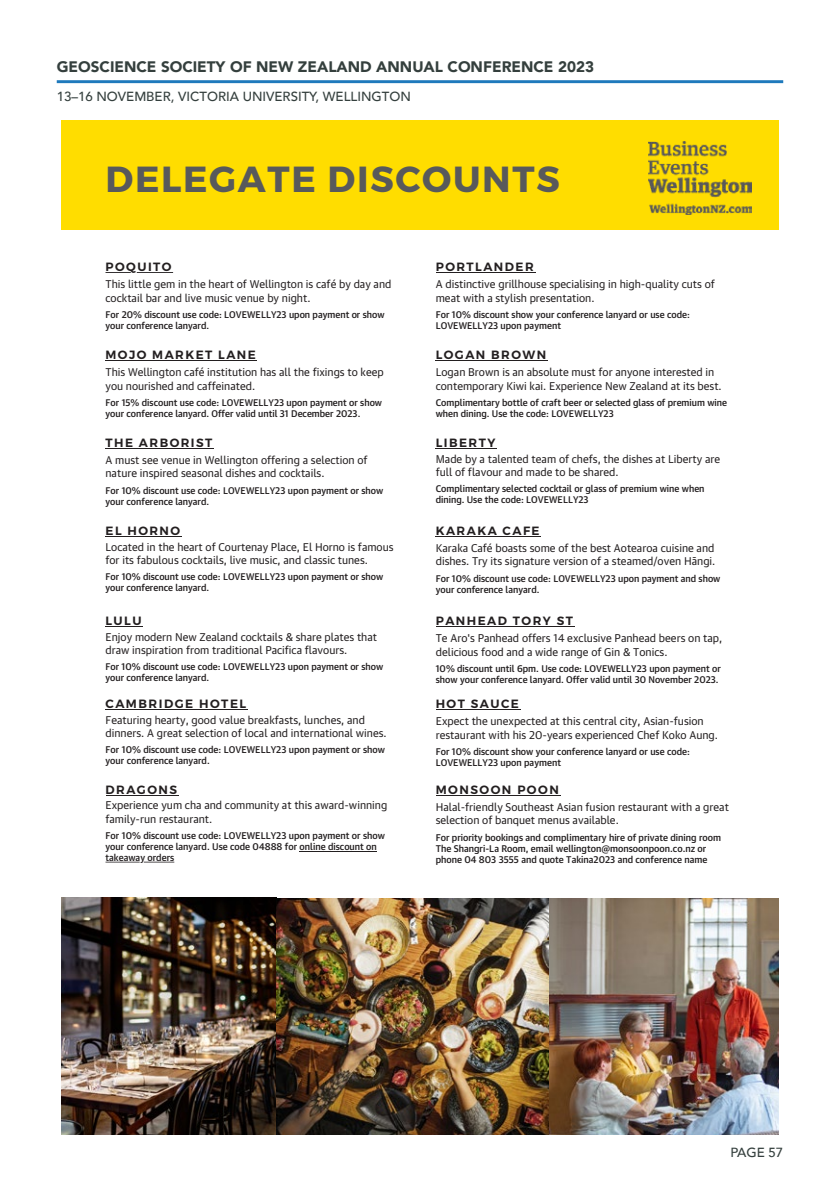
<style>
.page{position:relative;width:840px;height:1191px;background:#fff}
.page>*{position:absolute;margin:0;border:0;box-sizing:border-box;transform-origin:0 0}
.t1{font:700 36.2px "Montserrat";letter-spacing:.045em;color:#58595b}
.t2{font:900 15.2px "Avenir";color:#343f3d}
.t3{font:500 13.2px "Avenir";color:#343f3d}
.t4{font:600 12px "Montserrat";letter-spacing:.125em;color:#231f20}
.t5{font:10.8px/13.6px "Guardian Text Sans";color:#231f20}
.t6{font:500 9.4px/11px "Guardian Text Sans";color:#231f20}
</style>
<div class="page">
<hr style="left:57px;top:80px;width:725px;height:3px;background:#1e79bc">
<div style="left:61px;top:120px;width:717px;height:110px;background:#fd0"></div>
<img style="left:648px;top:141px;width:103px;height:73px">
<img style="left:61px;top:898px;width:717px;height:236px">
<hr style="left:105px;top:448px;width:109px;height:1px;background:#231f20">
<hr style="left:105px;top:536px;width:76px;height:1px;background:#231f20">
<hr style="left:105px;top:626px;width:38px;height:1px;background:#231f20">
<hr style="left:105px;top:709px;width:142px;height:1px;background:#231f20">
<hr style="left:105px;top:794px;width:73px;height:1px;background:#231f20">
<hr style="left:299px;top:850px;width:78px;height:1px;background:#231f20">
<hr style="left:144px;top:861px;width:30px;height:1px;background:#231f20">
<hr style="left:105px;top:861px;width:35px;height:1px;background:#231f20">
<hr style="left:137px;top:272px;width:36px;height:1px;background:#231f20">
<svg style="left:105px;top:272px;width:26px;height:1px"></svg>
<hr style="left:105px;top:360px;width:152px;height:1px;background:#231f20">
<hr style="left:435px;top:272px;width:100px;height:1px;background:#231f20">
<hr style="left:435px;top:794px;width:125px;height:1px;background:#231f20">
<hr style="left:435px;top:360px;width:112px;height:1px;background:#231f20">
<hr style="left:435px;top:448px;width:61px;height:1px;background:#231f20">
<hr style="left:435px;top:536px;width:106px;height:1px;background:#231f20">
<hr style="left:435px;top:626px;width:139px;height:1px;background:#231f20">
<hr style="left:435px;top:709px;width:85px;height:1px;background:#231f20">
<h2 class="t2" style="left:57px;top:54px;width:538px">GEOSCIENCE SOCIETY OF NEW ZEALAND ANNUAL CONFERENCE 2023</h2>
<p class="t3" style="left:57px;top:85px;width:355px">13–16 NOVEMBER, VICTORIA UNIVERSITY, WELLINGTON</p>
<h1 class="t1" style="left:105px;top:156px;width:455px">DELEGATE DISCOUNTS</h1>
<p class="t4" style="left:105px;top:259px;width:68px">POQUITO</p>
<p class="t5" style="left:105px;top:276px;width:287px">This little gem in the heart of Wellington is café by day and cocktail bar and live music venue by night.</p>
<p class="t6" style="left:105px;top:308px;width:280px">For 20% discount use code: LOVEWELLY23 upon payment or show your conference lanyard.</p>
<p class="t4" style="left:105px;top:347px;width:152px">MOJO MARKET LANE</p>
<p class="t5" style="left:105px;top:364px;width:280px">This Wellington café institution has all the fixings to keep you nourished and caffeinated.</p>
<p class="t6" style="left:105px;top:396px;width:278px">For 15% discount use code: LOVEWELLY23 upon payment or show your conference lanyard. Offer valid until 31 December 2023.</p>
<p class="t4" style="left:105px;top:435px;width:108px">THE ARBORIST</p>
<p class="t5" style="left:105px;top:452px;width:263px">A must see venue in Wellington offering a selection of nature inspired seasonal dishes and cocktails.</p>
<p class="t6" style="left:105px;top:484px;width:279px">For 10% discount use code: LOVEWELLY23 upon payment or show your conference lanyard.</p>
<p class="t4" style="left:105px;top:523px;width:76px">EL HORNO</p>
<p class="t5" style="left:105px;top:539px;width:289px">Located in the heart of Courtenay Place, El Horno is famous for its fabulous cocktails, live music, and classic tunes.</p>
<p class="t6" style="left:105px;top:570px;width:279px">For 10% discount use code: LOVEWELLY23 upon payment or show your conference lanyard.</p>
<p class="t4" style="left:105px;top:613px;width:38px">LULU</p>
<p class="t5" style="left:105px;top:629px;width:273px">Enjoy modern New Zealand cocktails &amp; share plates that draw inspiration from traditional Pacifica flavours.</p>
<p class="t6" style="left:105px;top:660px;width:279px">For 10% discount use code: LOVEWELLY23 upon payment or show your conference lanyard.</p>
<p class="t4" style="left:105px;top:696px;width:142px">CAMBRIDGE HOTEL</p>
<p class="t5" style="left:105px;top:712px;width:282px">Featuring hearty, good value breakfasts, lunches, and dinners. A great selection of local and international wines.</p>
<p class="t6" style="left:105px;top:743px;width:281px">For 10% discount use code: LOVEWELLY23 upon payment or show your conference lanyard.</p>
<p class="t4" style="left:105px;top:782px;width:73px">DRAGONS</p>
<p class="t5" style="left:105px;top:797px;width:283px">Experience yum cha and community at this award-winning family-run restaurant.</p>
<p class="t6" style="left:105px;top:829px;width:281px">For 10% discount use code: LOVEWELLY23 upon payment or show your conference lanyard. Use code 04888 for online discount on takeaway orders</p>
<p class="t4" style="left:435px;top:259px;width:99px">PORTLANDER</p>
<p class="t5" style="left:435px;top:276px;width:280px">A distinctive grillhouse specialising in high-quality cuts of meat with a stylish presentation.</p>
<p class="t6" style="left:435px;top:308px;width:255px">For 10% discount show your conference lanyard or use code:<br>LOVEWELLY23 upon payment</p>
<p class="t4" style="left:435px;top:347px;width:112px">LOGAN BROWN</p>
<p class="t5" style="left:435px;top:364px;width:287px">Logan Brown is an absolute must for anyone interested in contemporary Kiwi kai. Experience New Zealand at its best.</p>
<p class="t6" style="left:435px;top:396px;width:293px">Complimentary bottle of craft beer or selected glass of premium wine when dining. Use the code: LOVEWELLY23</p>
<p class="t4" style="left:435px;top:435px;width:61px">LIBERTY</p>
<p class="t5" style="left:435px;top:451px;width:286px">Made by a talented team of chefs, the dishes at Liberty are full of flavour and made to be shared.</p>
<p class="t6" style="left:435px;top:482px;width:270px">Complimentary selected cocktail or glass of premium wine when dining. Use the code: LOVEWELLY23</p>
<p class="t4" style="left:435px;top:523px;width:105px">KARAKA CAFE</p>
<p class="t5" style="left:435px;top:540px;width:281px">Karaka Café boasts some of the best Aotearoa cuisine and dishes. Try its signature version of a steamed/oven Hāngi.</p>
<p class="t6" style="left:435px;top:572px;width:286px">For 10% discount use code: LOVEWELLY23 upon payment and show your conference lanyard.</p>
<p class="t4" style="left:435px;top:613px;width:139px">PANHEAD TORY ST</p>
<p class="t5" style="left:435px;top:630px;width:288px">Te Aro's Panhead offers 14 exclusive Panhead beers on tap, delicious food and a wide range of Gin &amp; Tonics.</p>
<p class="t6" style="left:435px;top:662px;width:286px">10% discount until 6pm. Use code: LOVEWELLY23 upon payment or show your conference lanyard. Offer valid until 30 November 2023.</p>
<p class="t4" style="left:435px;top:696px;width:85px">HOT SAUCE</p>
<p class="t5" style="left:435px;top:713px;width:283px">Expect the unexpected at this central city, Asian-fusion restaurant with his 20-years experienced Chef Koko Aung.</p>
<p class="t6" style="left:435px;top:745px;width:255px">For 10% discount show your conference lanyard or use code:<br>LOVEWELLY23 upon payment</p>
<p class="t4" style="left:435px;top:782px;width:125px">MONSOON POON</p>
<p class="t5" style="left:435px;top:799px;width:294px">Halal-friendly Southeast Asian fusion restaurant with a great selection of banquet menus available.</p>
<p class="t6" style="left:435px;top:830px;width:287px">For priority bookings and complimentary hire of private dining room<br>The Shangri-La Room, email wellington@monsoonpoon.co.nz or phone 04 803 3555 and quote Takina2023 and conference name</p>
<p class="t3" style="left:730px;top:1141px;width:54px">PAGE 57</p>
</div>
